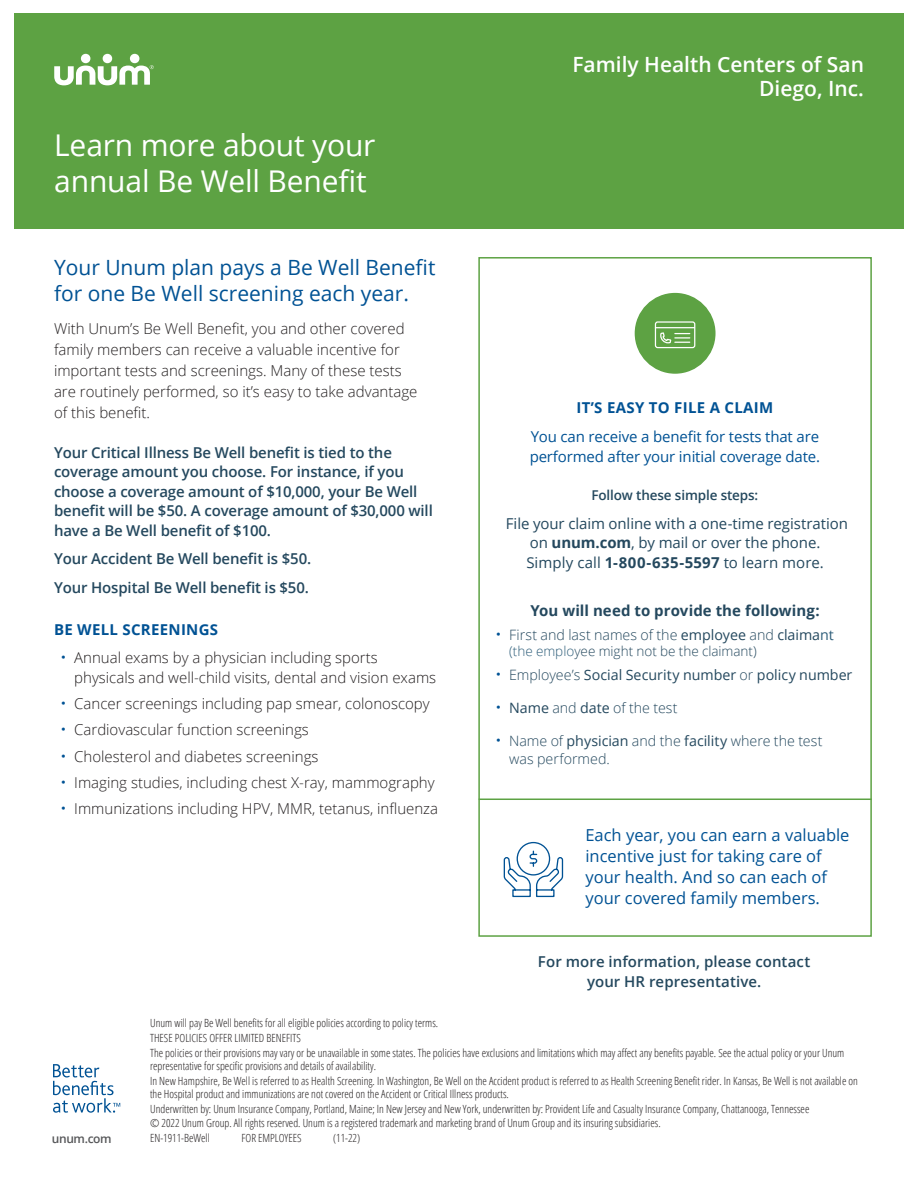
<style>
.page{position:relative;width:918px;height:1188px;background:#fff}
.page>*{position:absolute;margin:0;border:0;box-sizing:border-box;transform-origin:0 0}
.t1{font:30px/36px "Open Sans";letter-spacing:-.005em;color:#fff}
.t2{font:21px/25.5px "Open Sans";color:#005294}
.t3{font:600 21px/24px "Open Sans";color:#fff;text-align:right}
.t4{font:16.5px/21px "Open Sans";color:#005294}
.t5{font:300 15px/21px "Open Sans";color:#231f20}
.t6{font:600 15px/19.5px "Open Sans";letter-spacing:-.01em;color:#24485e}
.t7{font:15px/19.5px "Open Sans";letter-spacing:-.005em;color:#24485e;text-align:center}
.t8{font:15px/19.5px "Open Sans";letter-spacing:-.01em;color:#005294}
.t9{font:700 15px "Open Sans";letter-spacing:.02em;color:#005294}
.t10{font:700 15px "Open Sans";letter-spacing:.005em;color:#24485e}
.t11{font:300 14.25px/18px "Open Sans";color:#24485e}
.t12{font:14.25px "Open Sans";color:#24485e}
.t13{font:300 13.5px "Open Sans";color:#24485e}
.t14{font:600 13.5px "Open Sans";letter-spacing:-.01em;color:#24485e}
.t15{font:600 12px "Open Sans";letter-spacing:-.03em;color:#57585a}
.t16{font:300 11.25px/14.9px "Open Sans Condensed";color:#231f20}
.s1{font-family:"Dax Pro";font-weight:400;font-size:16.5px;color:#005294}
.s2{font-weight:700}
.s3{font-weight:400}
.s4{font-weight:400;color:#2e5e7a}
.s5{color:#2e5e7a}
.s6{font-family:"Dax Pro";font-size:16.5px;color:#005294}
.s7{font-weight:300}
</style>
<div class="page">
<div style="left:14px;top:14px;width:890px;height:216px;background:#5da243"></div>
<div style="left:81px;top:54px;width:9px;height:9px;background:#fff;border-radius:50%"></div>
<div style="left:103px;top:54px;width:9px;height:9px;background:#fff;border-radius:50%"></div>
<div style="left:130px;top:54px;width:9px;height:9px;background:#fff;border-radius:50%"></div>
<svg style="left:54px;top:65px;width:100px;height:20px"></svg>
<svg style="left:53px;top:1064px;width:67px;height:49px"></svg>
<svg style="left:503px;top:841px;width:61px;height:57px"></svg>
<div style="left:478px;top:257px;width:394px;height:680px;border:2px solid #5da243"></div>
<div style="left:635px;top:294px;width:80px;height:79px;background:#5da243;border-radius:50%"></div>
<div style="left:635px;top:293px;width:81px;height:81px;border:2px solid #5da243;border-radius:50%"></div>
<div style="left:655px;top:321px;width:40px;height:27px;border:1px solid #fff;border-radius:2px"></div>
<hr style="left:655px;top:327px;width:39px;height:1px;background:#fff">
<svg style="left:660px;top:332px;width:30px;height:12px"></svg>
<hr style="left:479px;top:799px;width:393px;height:1px;background:#5da243">
<h1 class="t1" style="left:54px;top:126px;width:323px">Learn more about your annual Be Well Benefit</h1>
<h2 class="t2" style="left:54px;top:254px;width:383px">Your Unum plan pays a Be Well Benefit for one Be Well screening each year.</h2>
<h3 class="t5" style="left:54px;top:317px;width:365px">With Unum’s Be Well Benefit, you and other covered family members can receive a valuable incentive for important tests and screenings. Many of these tests are routinely performed, so it’s easy to take advantage of this benefit.</h3>
<h3 class="t6" style="left:54px;top:442px;width:380px">Your Critical Illness Be Well benefit is tied to the coverage amount you choose. For instance, if you choose a coverage amount of $10,000, your Be Well benefit will be $50. A coverage amount of $30,000 will have a Be Well benefit of $100.</h3>
<h3 class="t6" style="left:54px;top:544px;width:259px;line-height:28.7px">Your Accident Be Well benefit is $50.<br>Your Hospital Be Well benefit is $50.</h3>
<h3 class="t9" style="left:54px;top:619px;width:166px">BE WELL SCREENINGS</h3>
<h3 class="t5" style="left:74px;top:648px;width:364px;line-height:19.5px;text-indent:-14px"><span class="s1">•</span> Annual exams by a physician including sports physicals and well-child visits, dental and vision exams</h3>
<h3 class="t5" style="left:61px;top:693px;width:371px"><span class="s1">•</span> Cancer screenings including pap smear, colonoscopy</h3>
<h3 class="t5" style="left:61px;top:719px;width:250px"><span class="s1">•</span> Cardiovascular function screenings</h3>
<h3 class="t5" style="left:61px;top:745px;width:259px"><span class="s1">•</span> Cholesterol and diabetes screenings</h3>
<h3 class="t5" style="left:61px;top:772px;width:375px"><span class="s1">•</span> Imaging studies, including chest X-ray, mammography</h3>
<h3 class="t5" style="left:61px;top:798px;width:379px"><span class="s1">•</span> Immunizations including HPV, MMR, tetanus, influenza</h3>
<h2 class="t3" style="left:572px;top:52px;width:293px">Family Health Centers of San<br>Diego, Inc.</h2>
<h3 class="t9" style="left:577px;top:396px;width:198px">IT’S EASY TO FILE A CLAIM</h3>
<h3 class="t8" style="left:530px;top:426px;width:292px">You can receive a benefit for tests that are performed after your initial coverage date.</h3>
<p class="t14" style="left:591px;top:486px;width:168px">Follow these simple steps:</p>
<h3 class="t7" style="left:506px;top:513px;width:344px">File your claim online with a one-time registration on <span class="s2">unum.com</span>, by mail or over the phone.<br>Simply call <span class="s2">1-800-635-5597</span> to learn more.</h3>
<h3 class="t10" style="left:531px;top:600px;width:291px">You will need to provide the following:</h3>
<p class="t11" style="left:496px;top:625px;width:340px"><span class="s1">•</span> First and last names of the <span class="s3">employee</span> and <span class="s3">claima</span><span class="s4">nt</span></p>
<p class="t13" style="left:509px;top:642px;width:249px"><span class="s5">(the emplo</span>yee might not be the claimant)</p>
<p class="t12" style="left:496px;top:665px;width:358px"><span class="s6">•</span> <span class="s7">Employee’s</span> Social Security number <span class="s7">or</span> policy number</p>
<p class="t11" style="left:496px;top:699px;width:183px"><span class="s1">•</span> <span class="s3">Name</span> and <span class="s3">date</span> of the test</p>
<p class="t11" style="left:509px;top:732px;width:315px;text-indent:-14px"><span class="s1">•</span> Name of <span class="s3">physician</span> and the <span class="s3">facility</span> where the test was performed.</p>
<h3 class="t4" style="left:585px;top:824px;width:266px">Each year, you can earn a valuable incentive just for taking care of your health. And so can each of your covered family members.</h3>
<h3 class="t6" style="left:538px;top:952px;width:274px;text-align:center">For more information, please contact your HR representative.</h3>
<p class="t15" style="left:52px;top:1131px;width:61px">unum.com</p>
<p class="t16" style="left:150px;top:1016px;width:696px">Unum will pay Be Well benefits for all eligible policies according to policy terms.<br>THESE POLICIES OFFER LIMITED BENEFITS<br>The policies or their provisions may vary or be unavailable in some states. The policies have exclusions and limitations which may affect any benefits payable. See the actual policy or your Unum</p>
<p class="t16" style="left:150px;top:1058px;width:709px">representative for specific provisions and details of availability.<br>In New Hampshire, Be Well is referred to as Health Screening. In Washington, Be Well on the Accident product is referred to as Health Screening Benefit rider. In Kansas, Be Well is not available on</p>
<p class="t16" style="left:150px;top:1086px;width:661px">the Hospital product and immunizations are not covered on the Accident or Critical Illness products.<br>Underwritten by: Unum Insurance Company, Portland, Maine; In New Jersey and New York, underwritten by: Provident Life and Casualty Insurance Company, Chattanooga, Tennessee © 2022 Unum Group. All rights reserved. Unum is a registered trademark and marketing brand of Unum Group and its insuring subsidiaries.<br>EN-1911-BeWell</p>
<p class="t16" style="left:242px;top:1131px;width:61px">FOR EMPLOYEES</p>
<p class="t16" style="left:333px;top:1131px;width:29px">(11-22)</p>
</div>
